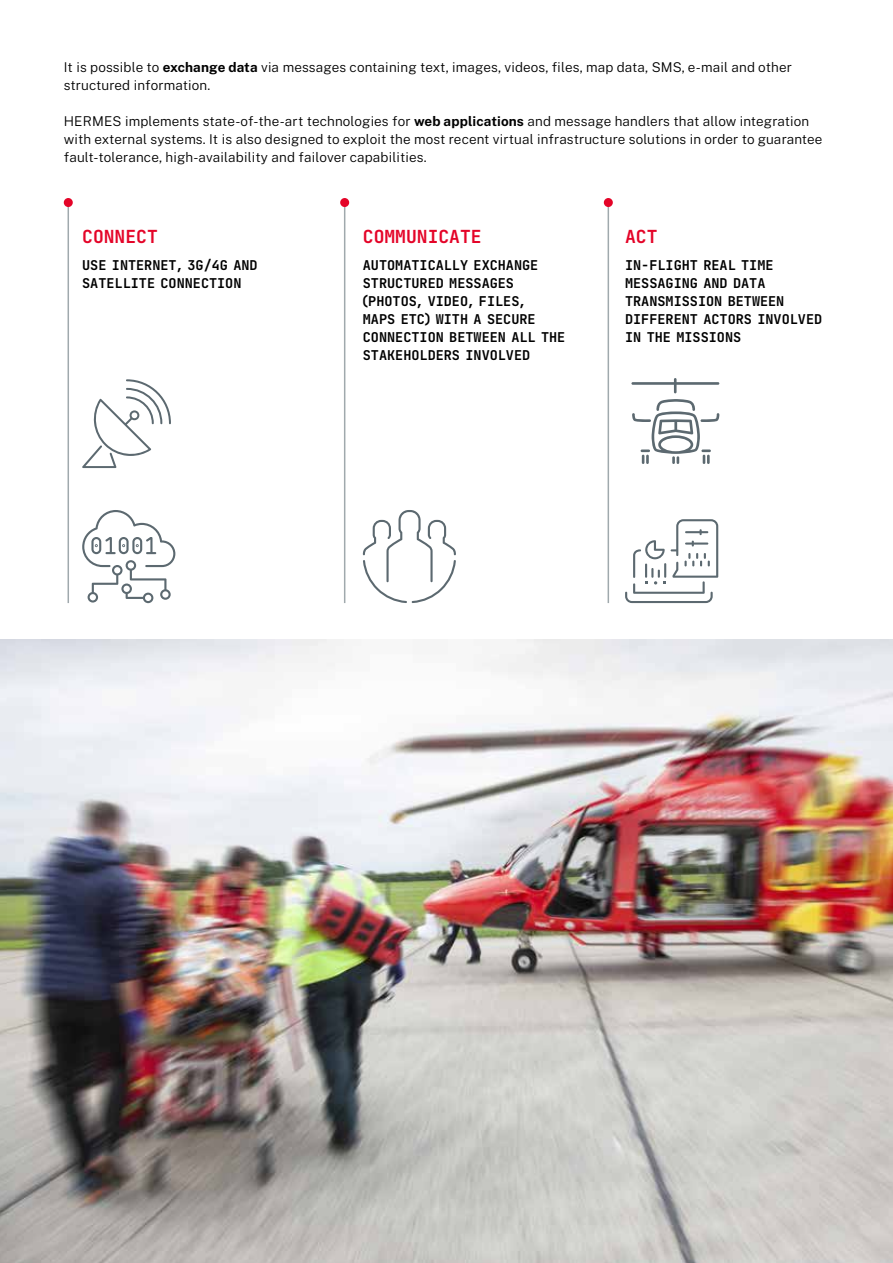
<style>
.page{position:relative;width:893px;height:1263px;background:#fff}
.page>*{position:absolute;margin:0;border:0;box-sizing:border-box;transform-origin:0 0}
.t1{font:18px "Tekne LDO Variable";color:#e40428}
.t2{font:300 13.5px/18px "Public Sans";letter-spacing:.01em;color:#000}
.t3{font:700 13.5px/18px "Tekne LDO";color:#000}
.s1{font-weight:700}
</style>
<div class="page">
<hr style="left:68px;top:203px;width:1px;height:400px;background:#a0a9ad">
<hr style="left:344px;top:203px;width:1px;height:400px;background:#a0a9ad">
<hr style="left:608px;top:203px;width:1px;height:400px;background:#a0a9ad">
<div style="left:64px;top:198px;width:9px;height:9px;background:#e40428;border-radius:50%"></div>
<div style="left:340px;top:198px;width:9px;height:9px;background:#e40428;border-radius:50%"></div>
<div style="left:604px;top:198px;width:9px;height:9px;background:#e40428;border-radius:50%"></div>
<img style="left:0;top:639px;width:893px;height:624px">
<svg style="left:82px;top:379px;width:89px;height:89px"></svg>
<svg style="left:82px;top:510px;width:93px;height:93px"></svg>
<svg style="left:363px;top:510px;width:93px;height:93px"></svg>
<svg style="left:631px;top:378px;width:88px;height:15px"></svg>
<svg style="left:632px;top:399px;width:87px;height:65px"></svg>
<svg style="left:625px;top:519px;width:93px;height:84px"></svg>
<p class="t2" style="left:64px;top:57px;width:730px">It is possible to <span class="s1">exchange data</span> via messages containing text, images, videos, files, map data, SMS, e-mail and other structured information.</p>
<p class="t2" style="left:64px;top:111px;width:760px">HERMES implements state-of-the-art technologies for <span class="s1">web applications</span> and message handlers that allow integration with external systems. It is also designed to exploit the most recent virtual infrastructure solutions in order to guarantee fault-tolerance, high-availability and failover capabilities.</p>
<h1 class="t1" style="left:82px;top:223px;width:77px">CONNECT</h1>
<p class="t3" style="left:82px;top:256px;width:177px">USE INTERNET, 3G/4G AND<br>SATELLITE CONNECTION</p>
<h1 class="t1" style="left:363px;top:223px;width:120px">COMMUNICATE</h1>
<p class="t3" style="left:363px;top:256px;width:204px">AUTOMATICALLY EXCHANGE<br>STRUCTURED MESSAGES (PHOTOS, VIDEO, FILES,<br>MAPS ETC) WITH A SECURE<br>CONNECTION BETWEEN ALL THE<br>STAKEHOLDERS INVOLVED</p>
<h1 class="t1" style="left:625px;top:223px;width:34px">ACT</h1>
<p class="t3" style="left:625px;top:256px;width:199px">IN-FLIGHT REAL TIME<br>MESSAGING AND DATA<br>TRANSMISSION BETWEEN<br>DIFFERENT ACTORS INVOLVED<br>IN THE MISSIONS</p>
</div>
